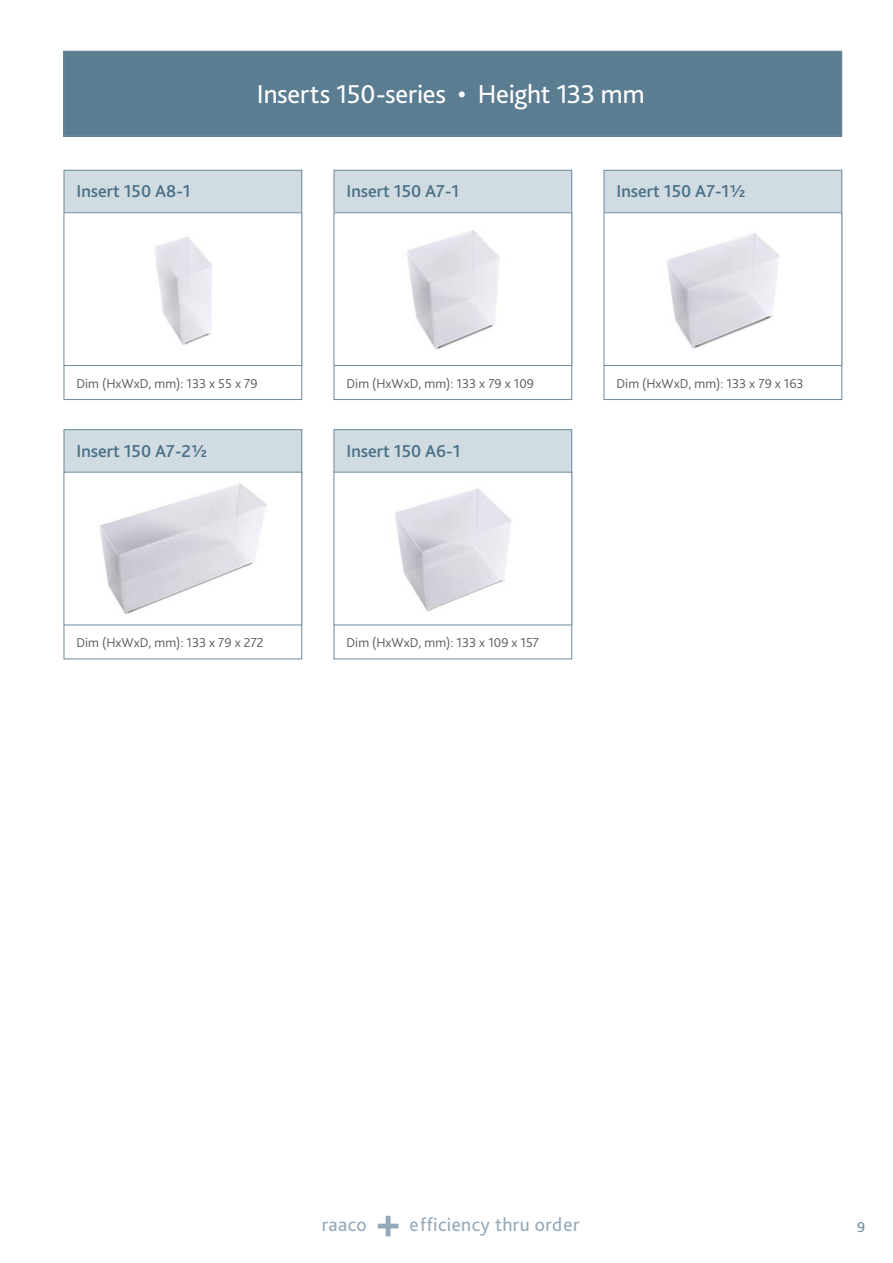
<style>
.page{position:relative;width:893px;height:1263px;background:#fff}
.page>*{position:absolute;margin:0;border:0;box-sizing:border-box;transform-origin:0 0}
.Intro_titel{font:27px "Bliss Pro";letter-spacing:-.01em;color:#fff}
.t1{font:19.5px "Bliss Pro";letter-spacing:.02em;color:#94a9b9}
.t2{font:500 18px "Bliss Pro";color:#497086}
.t3{font:15px "Bliss Pro";color:#6c8a9e}
.t4{font:300 13.5px "Bliss Pro";color:#57585a}
</style>
<div class="page">
<div style="left:64px;top:170px;width:238px;height:43px;background:#d0dbe2"></div>
<div style="left:64px;top:170px;width:238px;height:230px;border:1px solid #6c8a9e"></div>
<div style="left:604px;top:170px;width:238px;height:43px;background:#d0dbe2"></div>
<div style="left:604px;top:170px;width:238px;height:230px;border:1px solid #6c8a9e"></div>
<div style="left:334px;top:170px;width:238px;height:43px;background:#d0dbe2"></div>
<div style="left:334px;top:170px;width:238px;height:230px;border:1px solid #6c8a9e"></div>
<div style="left:64px;top:430px;width:238px;height:42px;background:#d0dbe2"></div>
<div style="left:64px;top:429px;width:238px;height:230px;border:1px solid #6c8a9e"></div>
<div style="left:334px;top:430px;width:238px;height:42px;background:#d0dbe2"></div>
<div style="left:334px;top:429px;width:238px;height:230px;border:1px solid #6c8a9e"></div>
<div style="left:64px;top:51px;width:778px;height:85px;background:#5b7d92"></div>
<div style="left:64px;top:51px;width:778px;height:85px;border:1px solid #6c8a9e"></div>
<hr style="left:378px;top:1224px;width:20px;height:4px;background:#94a9b9">
<div style="left:386px;top:1216px;width:5px;height:20px;background:#94a9b9"></div>
<img style="left:154px;top:236px;width:58px;height:109px">
<div style="left:64px;top:213px;width:238px;height:153px;border:1px solid #6c8a9e"></div>
<img style="left:407px;top:230px;width:93px;height:120px">
<div style="left:334px;top:213px;width:238px;height:153px;border:1px solid #6c8a9e"></div>
<img style="left:666px;top:233px;width:114px;height:116px">
<div style="left:604px;top:213px;width:238px;height:153px;border:1px solid #6c8a9e"></div>
<img style="left:395px;top:488px;width:117px;height:124px">
<div style="left:334px;top:472px;width:238px;height:153px;border:1px solid #6c8a9e"></div>
<img style="left:99px;top:483px;width:168px;height:131px">
<div style="left:64px;top:472px;width:238px;height:153px;border:1px solid #6c8a9e"></div>
<p class="t2" style="left:77px;top:180px;width:116px">Insert 150 A8-1</p>
<p class="Intro_titel" style="left:257px;top:77px;width:389px">Inserts 150-series • Height 133 mm</p>
<p class="t2" style="left:347px;top:180px;width:114px">Insert 150 A7-1</p>
<p class="t2" style="left:617px;top:180px;width:131px">Insert 150 A7-11/2</p>
<p class="t4" style="left:77px;top:375px;width:182px">Dim (HxWxD, mm): 133 x 55 x 79</p>
<p class="t4" style="left:347px;top:375px;width:189px">Dim (HxWxD, mm): 133 x 79 x 109</p>
<p class="t4" style="left:617px;top:375px;width:189px">Dim (HxWxD, mm): 133 x 79 x 163</p>
<p class="t2" style="left:77px;top:439px;width:132px">Insert 150 A7-21/2</p>
<p class="t2" style="left:347px;top:439px;width:116px">Insert 150 A6-1</p>
<p class="t4" style="left:77px;top:634px;width:189px">Dim (HxWxD, mm): 133 x 79 x 272</p>
<p class="t4" style="left:347px;top:634px;width:194px">Dim (HxWxD, mm): 133 x 109 x 157</p>
<h2 class="t1" style="left:322px;top:1212px;width:46px">raaco</h2>
<h2 class="t1" style="left:410px;top:1212px;width:171px">efficiency thru order</h2>
<p class="t3" style="left:857px;top:1217px;width:10px">9</p>
</div>
